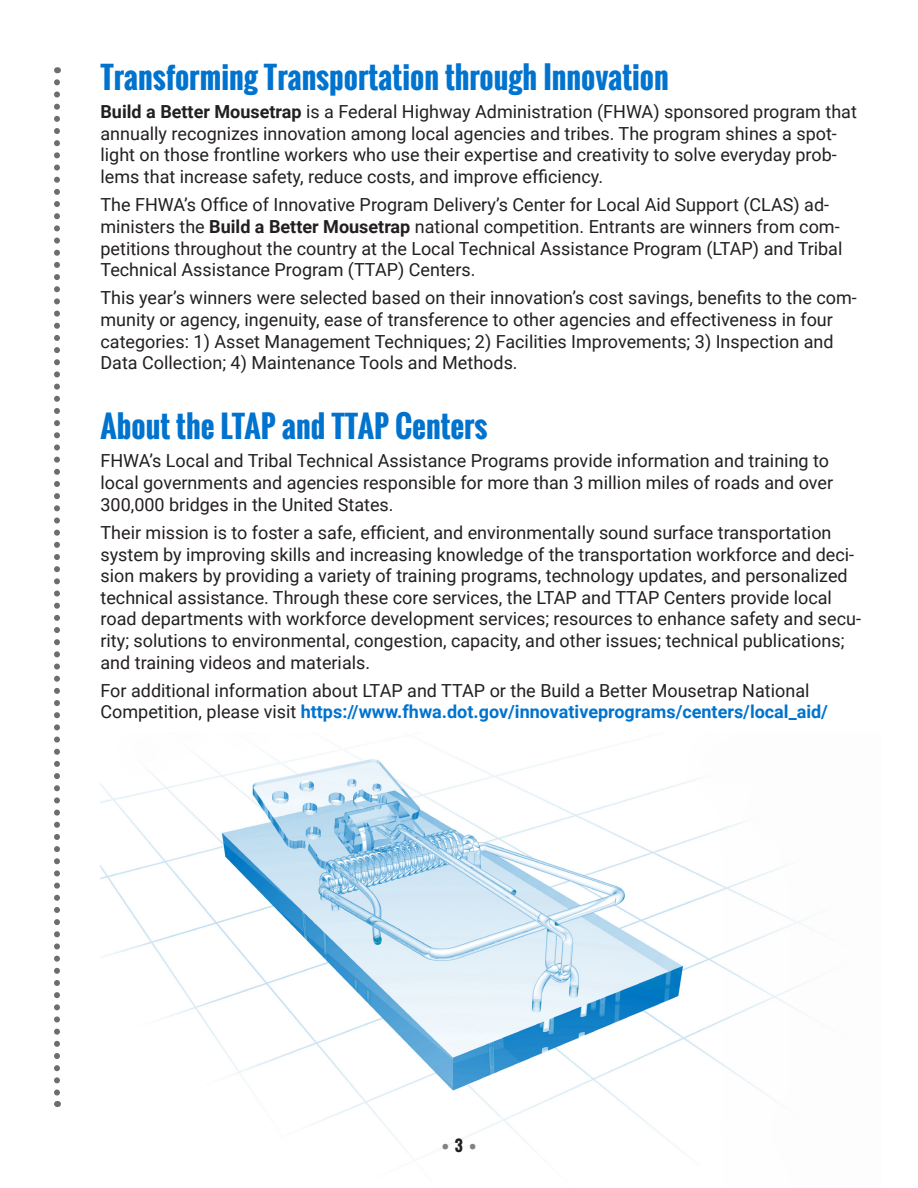
<style>
.page{position:relative;width:918px;height:1188px;background:#fff}
.page>*{position:absolute;margin:0;border:0;box-sizing:border-box;transform-origin:0 0}
.Heading_1{font:700 30px "Oswald";color:#0073ce}
.t1{font:18px/21.6px "Roboto";color:#231f20}
.t2{font:700 15px "Oswald";color:#808285}
.s1{font-weight:700}
.s2{font-weight:700;color:#0073ce}
.s3{color:#231f20}
</style>
<div class="page">
<svg style="left:54px;top:82px;width:6px;height:1025px"></svg>
<img style="left:100px;top:745px;width:713px;height:412px">
<h1 class="Heading_1" style="left:100px;top:54px;width:570px">Transforming Transportation through Innovation</h1>
<p class="t1" style="left:100px;top:100px;width:758px"><span class="s1">Build a Better Mousetrap</span> is a Federal Highway Administration (FHWA) sponsored program that annually recognizes innovation among local agencies and tribes. The program shines a spot&shy;light on those frontline workers who use their expertise and creativity to solve everyday prob&shy;lems that increase safety, reduce costs, and improve efficiency.</p>
<p class="t1" style="left:100px;top:193px;width:743px">The FHWA’s Office of Innovative Program Delivery’s Center for Local Aid Support (CLAS) ad&shy;ministers the <span class="s1">Build a Better Mousetrap</span> national competition. Entrants are winners from com&shy;petitions throughout the country at the Local Technical Assistance Program (LTAP) and Tribal Technical Assistance Program (TTAP) Centers.</p>
<p class="t1" style="left:100px;top:287px;width:758px">This year’s winners were selected based on their innovation’s cost savings, benefits to the com&shy;munity or agency, ingenuity, ease of transference to other agencies and effectiveness in four categories: 1) Asset Management Techniques; 2) Facilities Improvements; 3) Inspection and Data Collection; 4) Maintenance Tools and Methods.</p>
<h1 class="Heading_1" style="left:100px;top:404px;width:388px">About the LTAP and TTAP Centers</h1>
<p class="t1" style="left:100px;top:449px;width:734px">FHWA’s Local and Tribal Technical Assistance Programs provide information and training to local governments and agencies responsible for more than 3 million miles of roads and over<br>300,000 bridges in the United States.</p>
<p class="t1" style="left:100px;top:521px;width:762px">Their mission is to foster a safe, efficient, and environmentally sound surface transportation system by improving skills and increasing knowledge of the transportation workforce and deci&shy;sion makers by providing a variety of training programs, technology updates, and personalized technical assistance. Through these core services, the LTAP and TTAP Centers provide local road departments with workforce development services; resources to enhance safety and secu&shy;rity; solutions to environmental, congestion, capacity, and other issues; technical publications; and training videos and materials.</p>
<p class="t1" style="left:100px;top:679px;width:729px">For additional information about LTAP and TTAP or the Build a Better Mousetrap National<br>Competition, please visit <span class="s2">https://www.fhwa.dot.gov/innovativeprograms/centers/local_aid/</span></p>
<p class="t2" style="left:442px;top:1134px;width:36px">• <span class="s3">3</span> •</p>
</div>
